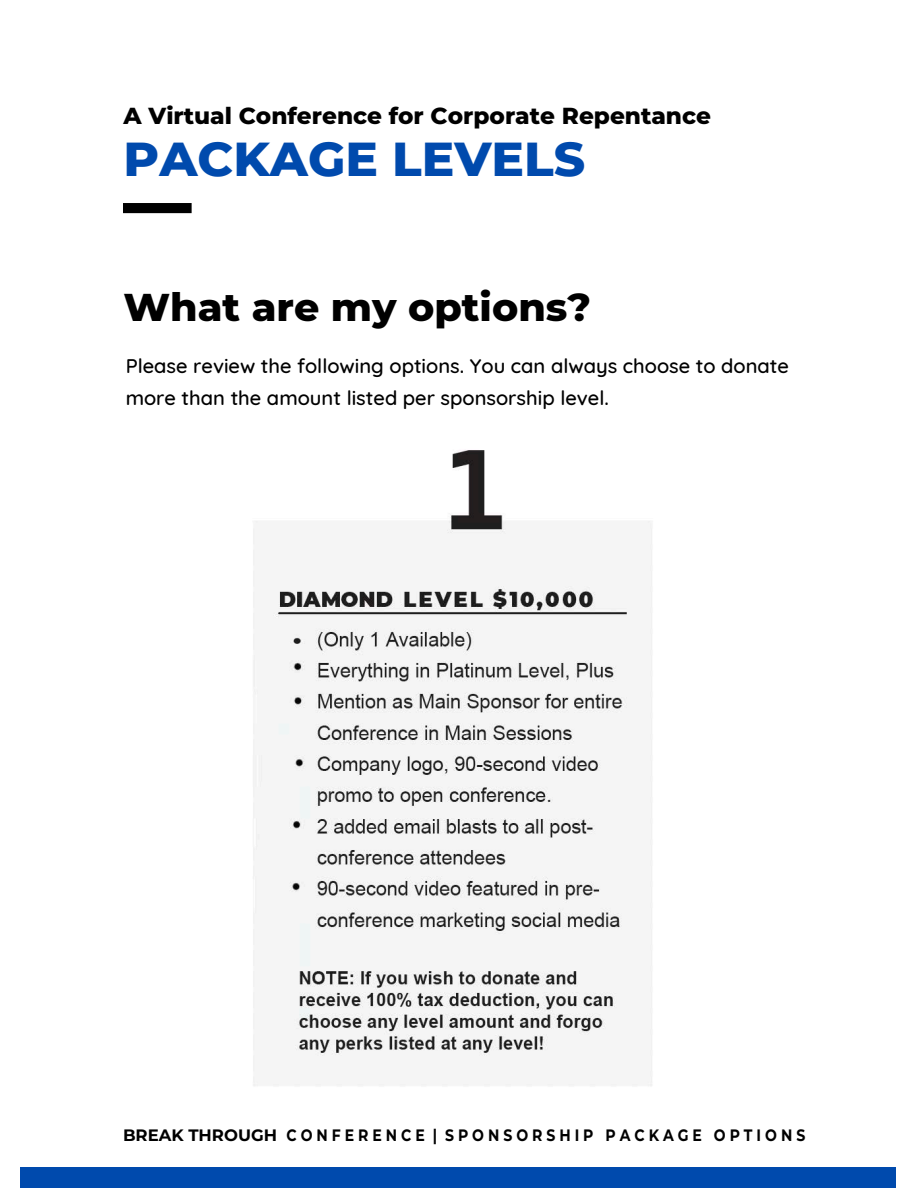
<style>
.page{position:relative;width:918px;height:1188px;background:#fff}
.page>*{position:absolute;margin:0;border:0;box-sizing:border-box;transform-origin:0 0}
.t1{font:800 48.6px "Montserrat";color:#004aad}
.t2{font:800 39.45px "Montserrat";color:#000}
.t3{font:800 23.25px "Montserrat";color:#000}
.t4{font:500 20.1px/31.5px "Quicksand";color:#000}
.t5{font:700 16.5px "Montserrat";color:#000}
</style>
<div class="page">
<div style="left:21px;top:1167px;width:875px;height:21px;background:#004aad"></div>
<div style="left:123px;top:203px;width:69px;height:10px;background:#000"></div>
<img style="left:253px;top:450px;width:399px;height:636px">
<p class="t3" style="left:124px;top:98px;width:589px">A Virtual Conference for Corporate Repentance</p>
<p class="t1" style="left:124px;top:129px;width:463px">PACKAGE LEVELS</p>
<p class="t2" style="left:124px;top:283px;width:469px">What are my options?</p>
<p class="t4" style="left:126px;top:350px;width:665px">Please review the following options. You can always choose to donate more than the amount listed per sponsorship level.</p>
<p class="t5" style="left:123px;top:1123px;width:684px">BREAK THROUGH C O N F E R E N C E | S P O N S O R S H I P P A C K A G E O P T I O N S</p>
</div>
